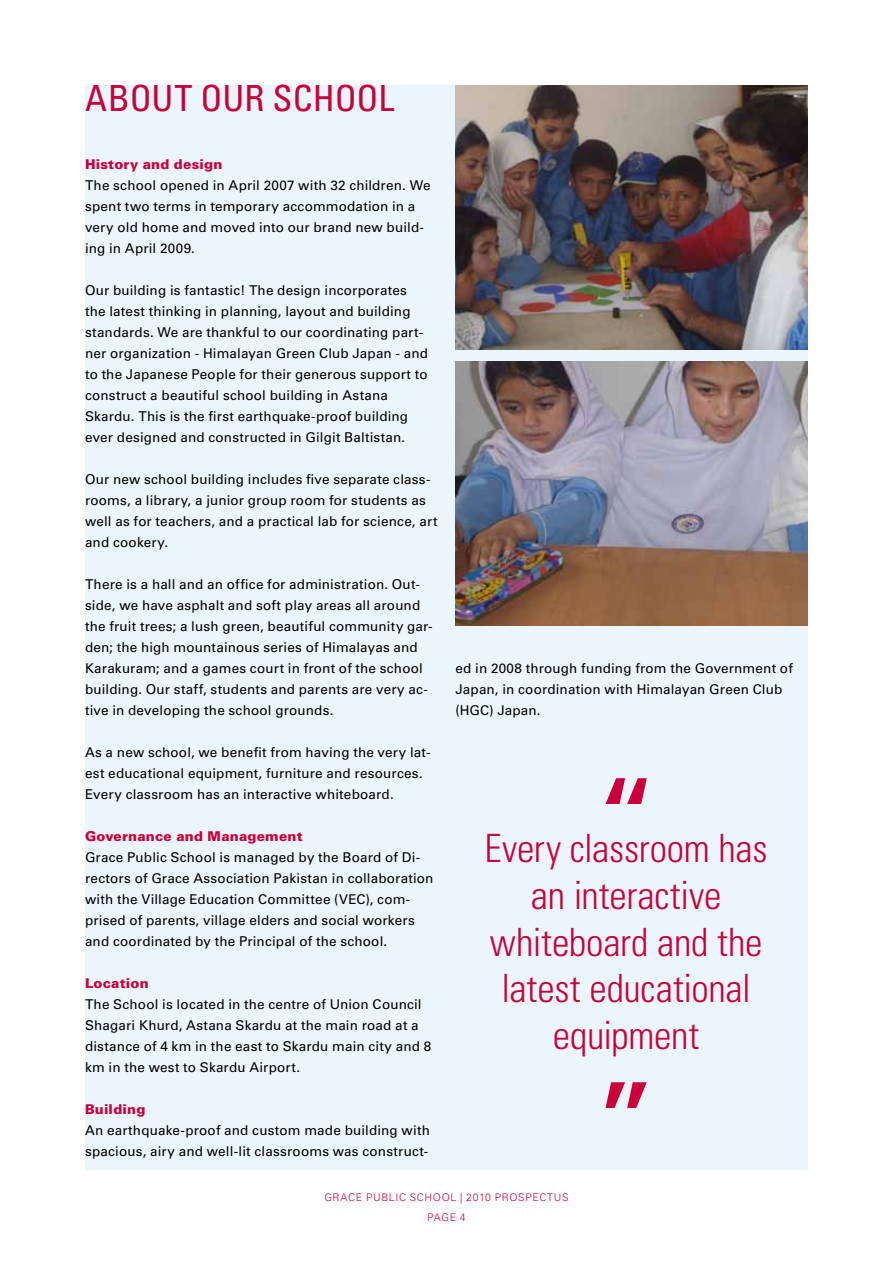
<style>
.page{position:relative;width:893px;height:1263px;background:#fff}
.page>*{position:absolute;margin:0;border:0;box-sizing:border-box;transform-origin:0 0}
.t1{font:300 condensed 39px/46.8px "Univers LT Std";letter-spacing:-.005em;color:#cb003a;text-align:center}
.t2{font:condensed 36px "Univers LT Std";color:#cb003a}
.t3{font:13.5px/21px "Univers LT Std";letter-spacing:.01em;color:#000}
.t4{font:900 13.5px "Univers LT Std";letter-spacing:.015em;color:#cb003a}
.t5{font:300 10.5px/19.5px "Univers LT Std";letter-spacing:.065em;color:#cb003a;text-align:center}
</style>
<div class="page">
<div style="left:85px;top:85px;width:723px;height:1084px;background:#ebf6fc"></div>
<img style="left:456px;top:85px;width:352px;height:264px">
<img style="left:456px;top:361px;width:352px;height:264px">
<svg style="left:605px;top:778px;width:42px;height:26px"></svg>
<svg style="left:605px;top:1082px;width:42px;height:26px"></svg>
<h2 class="t2" style="left:85px;top:75px;width:311px">ABOUT OUR SCHOOL</h2>
<p class="t4" style="left:85px;top:156px;width:139px">History and design</p>
<p class="t3" style="left:85px;top:175px;width:347px">The school opened in April 2007 with 32 children. We spent two terms in temporary accommodation in a very old home and moved into our brand new build&shy;ing in April 2009.</p>
<p class="t3" style="left:85px;top:280px;width:345px">Our building is fantastic! The design incorporates the latest thinking in planning, layout and building standards. We are thankful to our coordinating part&shy;ner organization - Himalayan Green Club Japan - and to the Japanese People for their generous support to construct a beautiful school building in Astana Skardu. This is the first earthquake-proof building ever designed and constructed in Gilgit Baltistan.</p>
<p class="t3" style="left:85px;top:469px;width:354px">Our new school building includes five separate class&shy;rooms, a library, a junior group room for students as well as for teachers, and a practical lab for science, art and cookery.</p>
<p class="t3" style="left:85px;top:574px;width:349px">There is a hall and an office for administration. Out&shy;side, we have asphalt and soft play areas all around the fruit trees; a lush green, beautiful community gar&shy;den; the high mountainous series of Himalayas and Karakuram; and a games court in front of the school building. Our staff, students and parents are very ac&shy;tive in developing the school grounds.</p>
<p class="t3" style="left:85px;top:742px;width:347px">As a new school, we benefit from having the very lat&shy;est educational equipment, furniture and resources.<br>Every classroom has an interactive whiteboard.</p>
<p class="t4" style="left:85px;top:828px;width:219px">Governance and Management</p>
<p class="t3" style="left:85px;top:847px;width:350px">Grace Public School is managed by the Board of Di&shy;rectors of Grace Association Pakistan in collaboration with the Village Education Committee (VEC), com&shy;prised of parents, village elders and social workers and coordinated by the Principal of the school.</p>
<p class="t4" style="left:85px;top:975px;width:65px">Location</p>
<p class="t3" style="left:85px;top:994px;width:348px">The School is located in the centre of Union Council Shagari Khurd, Astana Skardu at the main road at a distance of 4 km in the east to Skardu main city and 8 km in the west to Skardu Airport.</p>
<p class="t4" style="left:85px;top:1101px;width:62px">Building</p>
<p class="t3" style="left:85px;top:1120px;width:346px">An earthquake-proof and custom made building with spacious, airy and well-lit classrooms was construct-</p>
<p class="t3" style="left:455px;top:658px;width:339px">ed in 2008 through funding from the Government of<br>Japan, in coordination with Himalayan Green Club (HGC) Japan.</p>
<h1 class="t1" style="left:485px;top:825px;width:285px">Every classroom has an interactive whiteboard and the latest educational equipment</h1>
<p class="t5" style="left:324px;top:1188px;width:246px">GRACE PUBLIC SCHOOL | 2010 PROSPECTUS<br>PAGE 4</p>
</div>
